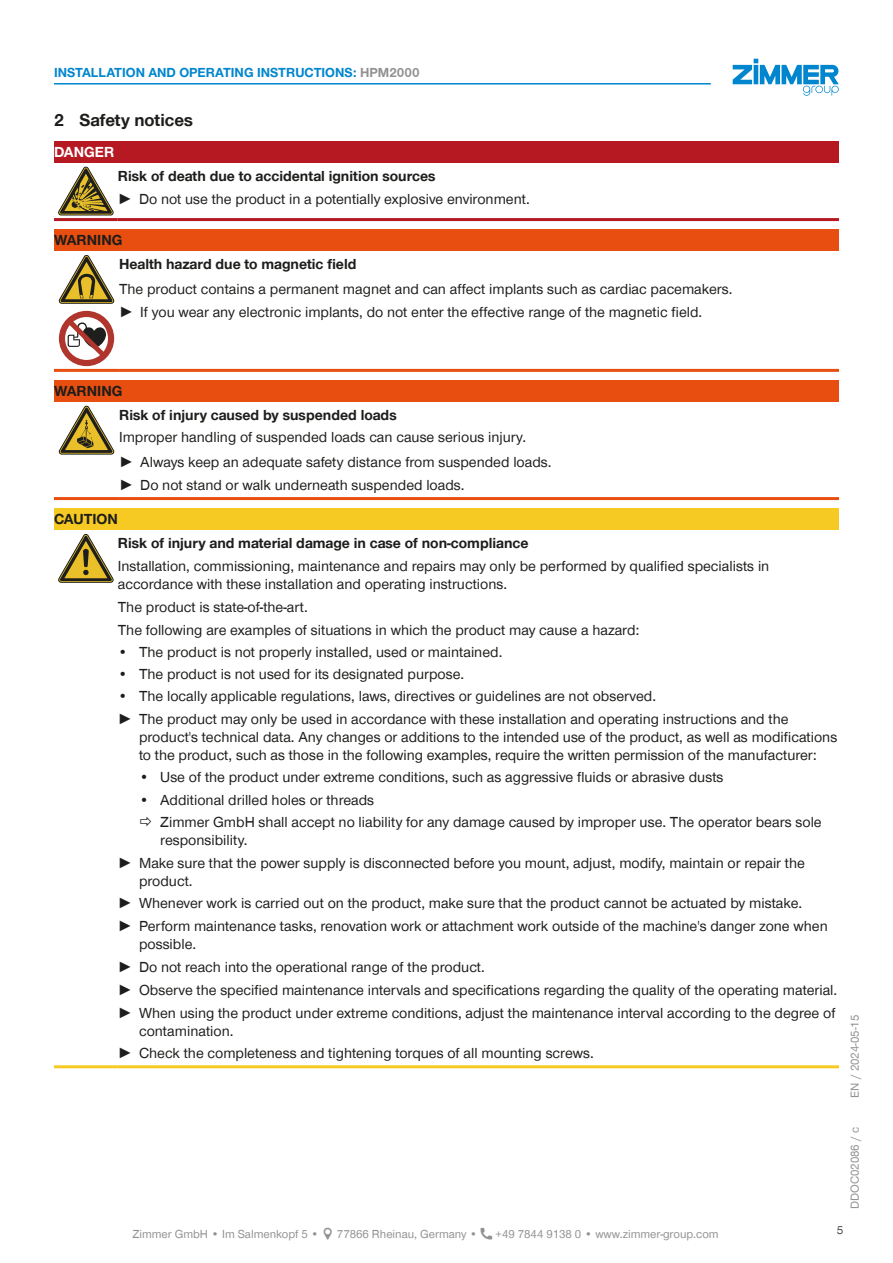
<style>
.page{position:relative;width:893px;height:1263px;background:#fff}
.page>*{position:absolute;margin:0;border:0;box-sizing:border-box;transform-origin:0 0}
.t1{font:700 18px "Zimmer Group Sans Global";color:#1d1d1b}
.CB_AF_TD-Text{font:15px/18px "Zimmer Group Sans Global";color:#1d1d1b}
.CB_AF_TD-Text-2{font:700 15px "Zimmer Group Sans Global";color:#1d1d1b}
.CB_AF_TD-Signalwort{font:700 15px "Zimmer Group Sans Global";color:#1d1d1b}
.CB_AF_TD-Signalwort-2{font:700 15px "Zimmer Group Sans Global";color:#fff}
.CB_AF_TD-Kopfzeile{font:700 13.5px "Zimmer Group Sans Global";color:#0086ce}
.CB_AF_TD-Fusszeile{font:12px "Zimmer Group Sans Global";color:#939292}
.CB_AF_TD-Seitenrand{font:12px "Zimmer Group Sans";color:#939292}
.CB_AF_Seitenzahl_rechts{font:300 12px "Zimmer Group Sans";color:#1d1d1b}
.s1{color:#939292}
.s2{font-family:"Zimmer Group Sans"}
</style>
<div class="page">
<svg style="left:733px;top:59px;width:106px;height:37px"></svg>
<div style="left:54px;top:141px;width:785px;height:22px;background:#b71923"></div>
<hr style="left:54px;top:218px;width:64px;height:3px;background:#b71923">
<hr style="left:118px;top:218px;width:721px;height:3px;background:#b71923">
<svg style="left:58px;top:167px;width:56px;height:48px"></svg>
<div style="left:54px;top:230px;width:785px;height:21px;background:#e84e0f"></div>
<hr style="left:54px;top:369px;width:65px;height:3px;background:#e84e0f">
<hr style="left:119px;top:369px;width:720px;height:3px;background:#e84e0f">
<svg style="left:59px;top:255px;width:55px;height:49px"></svg>
<svg style="left:59px;top:311px;width:55px;height:55px"></svg>
<div style="left:54px;top:380px;width:785px;height:22px;background:#e84e0f"></div>
<hr style="left:54px;top:497px;width:65px;height:3px;background:#e84e0f">
<hr style="left:119px;top:497px;width:720px;height:3px;background:#e84e0f">
<svg style="left:59px;top:406px;width:55px;height:48px"></svg>
<div style="left:54px;top:509px;width:785px;height:21px;background:#f6ca22"></div>
<hr style="left:54px;top:1065px;width:64px;height:3px;background:#f6ca22">
<hr style="left:118px;top:1065px;width:721px;height:3px;background:#f6ca22">
<svg style="left:58px;top:534px;width:56px;height:49px"></svg>
<hr style="left:54px;top:83px;width:657px;height:2px;background:#0086ce">
<p class="CB_AF_TD-Kopfzeile" style="left:54px;top:65px;width:367px">INSTALLATION AND OPERATING INSTRUCTIONS: <span class="s1">HPM2000</span></p>
<p class="t1" style="left:54px;top:110px;width:141px">2 Safety notices</p>
<p class="CB_AF_TD-Signalwort-2" style="left:54px;top:143px;width:62px">DANGER</p>
<p class="CB_AF_TD-Text-2" style="left:118px;top:167px;width:319px">Risk of death due to accidental ignition sources</p>
<p class="CB_AF_TD-Text" style="left:118px;top:190px;width:413px"><span class="s2">►</span> Do not use the product in a potentially explosive environment.</p>
<p class="CB_AF_TD-Signalwort" style="left:54px;top:231px;width:70px">WARNING</p>
<p class="CB_AF_TD-Text-2" style="left:119px;top:255px;width:239px">Health hazard due to magnetic field</p>
<p class="CB_AF_TD-Text" style="left:119px;top:280px;width:615px">The product contains a permanent magnet and can affect implants such as cardiac pacemakers.</p>
<p class="CB_AF_TD-Text" style="left:119px;top:303px;width:585px"><span class="s2">►</span> If you wear any electronic implants, do not enter the effective range of the magnetic field.</p>
<p class="CB_AF_TD-Signalwort" style="left:54px;top:382px;width:70px">WARNING</p>
<p class="CB_AF_TD-Text-2" style="left:119px;top:406px;width:279px">Risk of injury caused by suspended loads</p>
<p class="CB_AF_TD-Text" style="left:119px;top:428px;width:409px">Improper handling of suspended loads can cause serious injury.</p>
<p class="CB_AF_TD-Text" style="left:119px;top:453px;width:434px"><span class="s2">►</span> Always keep an adequate safety distance from suspended loads.</p>
<p class="CB_AF_TD-Text" style="left:119px;top:476px;width:347px"><span class="s2">►</span> Do not stand or walk underneath suspended loads.</p>
<p class="CB_AF_TD-Signalwort" style="left:54px;top:510px;width:65px">CAUTION</p>
<p class="CB_AF_TD-Text-2" style="left:118px;top:534px;width:412px">Risk of injury and material damage in case of non-compliance</p>
<p class="CB_AF_TD-Text" style="left:118px;top:557px;width:653px">Installation, commissioning, maintenance and repairs may only be performed by qualified specialists in accordance with these installation and operating instructions.</p>
<p class="CB_AF_TD-Text" style="left:118px;top:598px;width:191px">The product is state-of-the-art.</p>
<p class="CB_AF_TD-Text" style="left:118px;top:620px;width:523px">The following are examples of situations in which the product may cause a hazard:</p>
<p class="CB_AF_TD-Text" style="left:118px;top:643px;width:386px">• The product is not properly installed, used or maintained.</p>
<p class="CB_AF_TD-Text" style="left:118px;top:665px;width:348px">• The product is not used for its designated purpose.</p>
<p class="CB_AF_TD-Text" style="left:118px;top:687px;width:540px">• The locally applicable regulations, laws, directives or guidelines are not observed.</p>
<p class="CB_AF_TD-Text" style="left:139px;top:710px;width:700px;text-indent:-21px"><span class="s2">►</span> The product may only be used in accordance with these installation and operating instructions and the product's technical data. Any changes or additions to the intended use of the product, as well as modifications to the product, such as those in the following examples, require the written permission of the manufacturer:</p>
<p class="CB_AF_TD-Text" style="left:139px;top:768px;width:586px">• Use of the product under extreme conditions, such as aggressive fluids or abrasive dusts</p>
<p class="CB_AF_TD-Text" style="left:139px;top:790px;width:237px">• Additional drilled holes or threads</p>
<p class="CB_AF_TD-Text" style="left:160px;top:813px;width:663px">Zimmer GmbH shall accept no liability for any damage caused by improper use. The operator bears sole responsibility.</p>
<p class="CB_AF_TD-Text" style="left:139px;top:853px;width:667px;text-indent:-21px"><span class="s2">►</span> Make sure that the power supply is disconnected before you mount, adjust, modify, maintain or repair the product.</p>
<p class="CB_AF_TD-Text" style="left:118px;top:894px;width:686px"><span class="s2">►</span> Whenever work is carried out on the product, make sure that the product cannot be actuated by mistake.</p>
<p class="CB_AF_TD-Text" style="left:139px;top:917px;width:690px;text-indent:-21px"><span class="s2">►</span> Perform maintenance tasks, renovation work or attachment work outside of the machine's danger zone when possible.</p>
<p class="CB_AF_TD-Text" style="left:118px;top:958px;width:369px"><span class="s2">►</span> Do not reach into the operational range of the product.</p>
<p class="CB_AF_TD-Text" style="left:118px;top:980px;width:721px"><span class="s2">►</span> Observe the specified maintenance intervals and specifications regarding the quality of the operating material.</p>
<p class="CB_AF_TD-Text" style="left:139px;top:1003px;width:698px;text-indent:-21px"><span class="s2">►</span> When using the product under extreme conditions, adjust the maintenance interval according to the degree of contamination.</p>
<p class="CB_AF_TD-Text" style="left:118px;top:1044px;width:477px"><span class="s2">►</span> Check the completeness and tightening torques of all mounting screws.</p>
<p class="CB_AF_TD-Seitenrand" style="left:847px;top:1097px;width:84px;rotate:-90deg">EN / 2024-05-15</p>
<p class="CB_AF_TD-Seitenrand" style="left:847px;top:1209px;width:83px;rotate:-90deg">DDOC02086 / c</p>
<p class="CB_AF_TD-Fusszeile" style="left:132px;top:1227px;width:188px">Zimmer GmbH • Im Salmenkopf 5 •</p>
<p class="CB_AF_TD-Fusszeile" style="left:337px;top:1227px;width:142px">77866 Rheinau, Germany •</p>
<p class="CB_AF_TD-Fusszeile" style="left:496px;top:1227px;width:225px">+49 7844 9138 0 • www.zimmer-group.com</p>
<p class="CB_AF_Seitenzahl_rechts" style="left:837px;top:1222px;width:8px">5</p>
</div>
